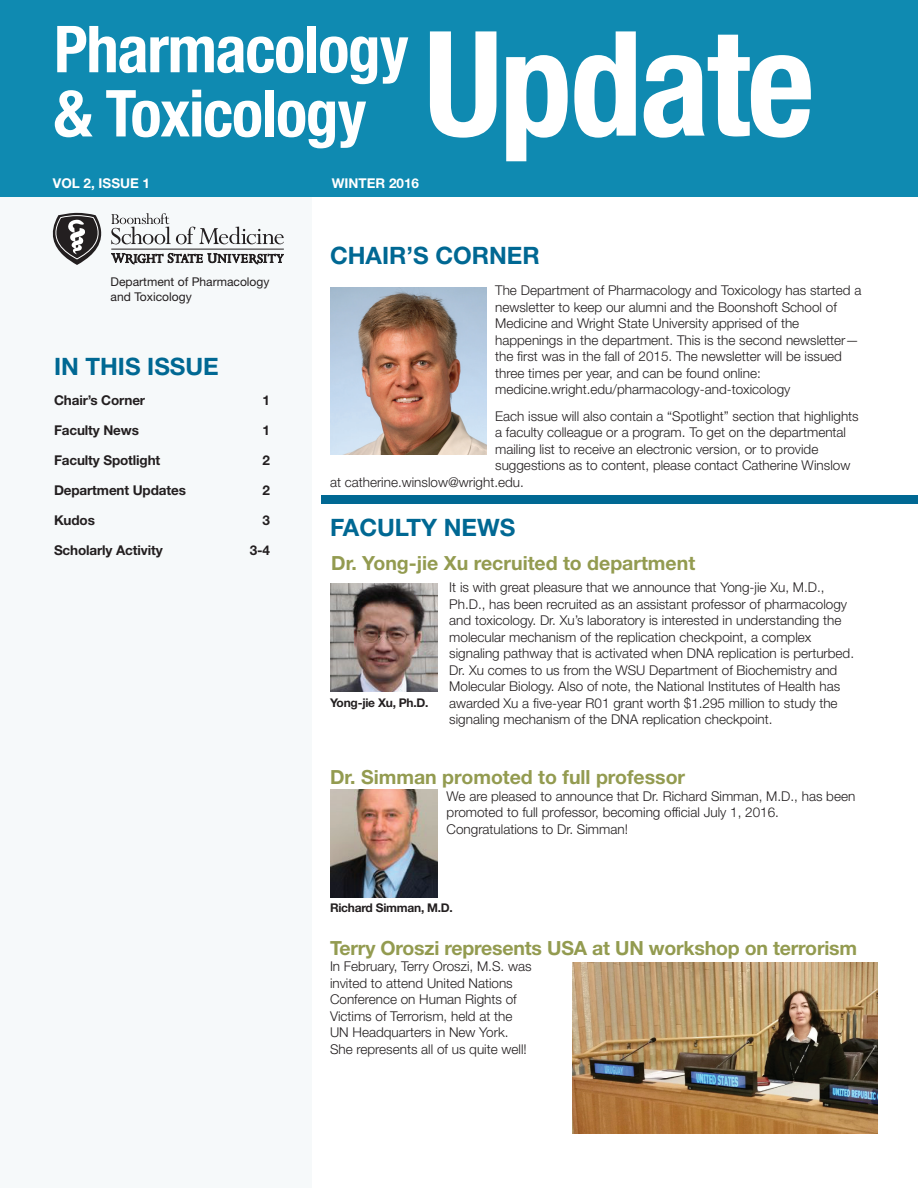
<style>
.page{position:relative;width:918px;height:1188px;background:#fff}
.page>*{position:absolute;margin:0;border:0;box-sizing:border-box;transform-origin:0 0}
.t1{font:700 condensed 145.95px "Helvetica Neue LT Std";letter-spacing:-.02em;color:#fff}
.t2{font:700 condensed 64.8px/64.2px "Helvetica Neue LT Std";letter-spacing:-.02em;color:#fff}
.t3{font:700 24px "Helvetica Neue LT Std";color:#006893}
.t4{font:700 19.5px "Helvetica Neue LT Std";color:#939b50}
.t5{font:300 13.5px/16.5px "Helvetica Neue LT Std";color:#231f20}
.t6{font:700 13.5px "Helvetica Neue LT Std";letter-spacing:-.01em;color:#231f20}
.t7{font:700 13.5px "Helvetica Neue LT Std";color:#fff}
.t8{font:12.15px/14.7px "Helvetica Neue LT Std";color:#231f20}
.t9{font:700 12px "Helvetica Neue LT Std";letter-spacing:-.02em;color:#231f20}
</style>
<div class="page">
<div style="left:321px;top:495px;width:597px;height:9px;background:#006893"></div>
<div style="left:0;top:189px;width:312px;height:999px;background:#f6f9fa"></div>
<div style="left:0;top:0;width:561px;height:197px;background:#0f8ab1"></div>
<div style="left:153px;top:0;width:765px;height:148px;background:#0f8ab1"></div>
<div style="left:561px;top:148px;width:357px;height:49px;background:#0f8ab1"></div>
<svg style="left:53px;top:213px;width:231px;height:52px"></svg>
<img style="left:330px;top:288px;width:157px;height:167px">
<img style="left:330px;top:583px;width:108px;height:108px">
<img style="left:572px;top:963px;width:306px;height:171px">
<img style="left:330px;top:790px;width:108px;height:108px">
<h2 class="t2" style="left:54px;top:16px;width:356px">Pharmacology &amp; Toxicology</h2>
<h1 class="t1" style="left:424px;top:-5px;width:392px">Update</h1>
<p class="t7" style="left:53px;top:175px;width:99px">VOL 2, ISSUE 1</p>
<p class="t7" style="left:332px;top:175px;width:89px">WINTER 2016</p>
<p class="t8" style="left:111px;top:274px;width:160px">Department of Pharmacology and Toxicology</p>
<h3 class="t3" style="left:54px;top:351px;width:166px">IN THIS ISSUE</h3>
<p class="t6" style="left:54px;top:391px;width:93px">Chair’s Corner</p>
<p class="t6" style="left:262px;top:391px;width:9px">1</p>
<p class="t6" style="left:54px;top:421px;width:87px">Faculty News</p>
<p class="t6" style="left:262px;top:421px;width:9px">1</p>
<p class="t6" style="left:54px;top:451px;width:108px">Faculty Spotlight</p>
<p class="t6" style="left:262px;top:451px;width:9px">2</p>
<p class="t6" style="left:54px;top:481px;width:133px">Department Updates</p>
<p class="t6" style="left:262px;top:481px;width:9px">2</p>
<p class="t6" style="left:54px;top:511px;width:42px">Kudos</p>
<p class="t6" style="left:262px;top:511px;width:9px">3</p>
<p class="t6" style="left:54px;top:541px;width:110px">Scholarly Activity</p>
<p class="t6" style="left:250px;top:541px;width:22px">3-4</p>
<h3 class="t3" style="left:330px;top:241px;width:211px">CHAIR’S CORNER</h3>
<p class="t5" style="left:495px;top:282px;width:368px">The Department of Pharmacology and Toxicology has started a newsletter to keep our alumni and the Boonshoft School of Medicine and Wright State University apprised of the happenings in the department. This is the second newsletter— the first was in the fall of 2015. The newsletter will be issued three times per year, and can be found online: medicine.wright.edu/pharmacology-and-toxicology</p>
<p class="t5" style="left:495px;top:407px;width:365px">Each issue will also contain a “Spotlight” section that highlights</p>
<p class="t5" style="left:495px;top:424px;width:352px">a faculty colleague or a program. To get on the departmental</p>
<p class="t5" style="left:495px;top:440px;width:325px">mailing list to receive an electronic version, or to provide</p>
<p class="t5" style="left:495px;top:457px;width:357px">suggestions as to content, please contact Catherine Winslow</p>
<p class="t5" style="left:330px;top:473px;width:195px">at catherine.winslow@wright.edu.</p>
<h3 class="t3" style="left:330px;top:512px;width:187px">FACULTY NEWS</h3>
<h3 class="t4" style="left:331px;top:551px;width:366px">Dr. Yong-jie Xu recruited to department</h3>
<p class="t9" style="left:330px;top:696px;width:100px">Yong-jie Xu, Ph.D.</p>
<p class="t5" style="left:449px;top:579px;width:406px">It is with great pleasure that we announce that Yong-jie Xu, M.D., Ph.D., has been recruited as an assistant professor of pharmacology and toxicology. Dr. Xu’s laboratory is interested in understanding the molecular mechanism of the replication checkpoint, a complex signaling pathway that is activated when DNA replication is perturbed.<br>Dr. Xu comes to us from the WSU Department of Biochemistry and Molecular Biology. Also of note, the National Institutes of Health has awarded Xu a five-year R01 grant worth $1.295 million to study the signaling mechanism of the DNA replication checkpoint.</p>
<h3 class="t4" style="left:330px;top:765px;width:357px">Dr. Simman promoted to full professor</h3>
<p class="t5" style="left:447px;top:788px;width:410px">We are pleased to announce that Dr. Richard Simman, M.D., has been promoted to full professor, becoming official July 1, 2016.<br>Congratulations to Dr. Simman!</p>
<p class="t9" style="left:330px;top:900px;width:124px">Richard Simman, M.D.</p>
<h3 class="t4" style="left:330px;top:936px;width:529px">Terry Oroszi represents USA at UN workshop on terrorism</h3>
<p class="t5" style="left:330px;top:958px;width:203px">In February, Terry Oroszi, M.S. was invited to attend United Nations<br>Conference on Human Rights of<br>Victims of Terrorism, held at the<br>UN Headquarters in New York.<br>She represents all of us quite well!</p>
</div>
